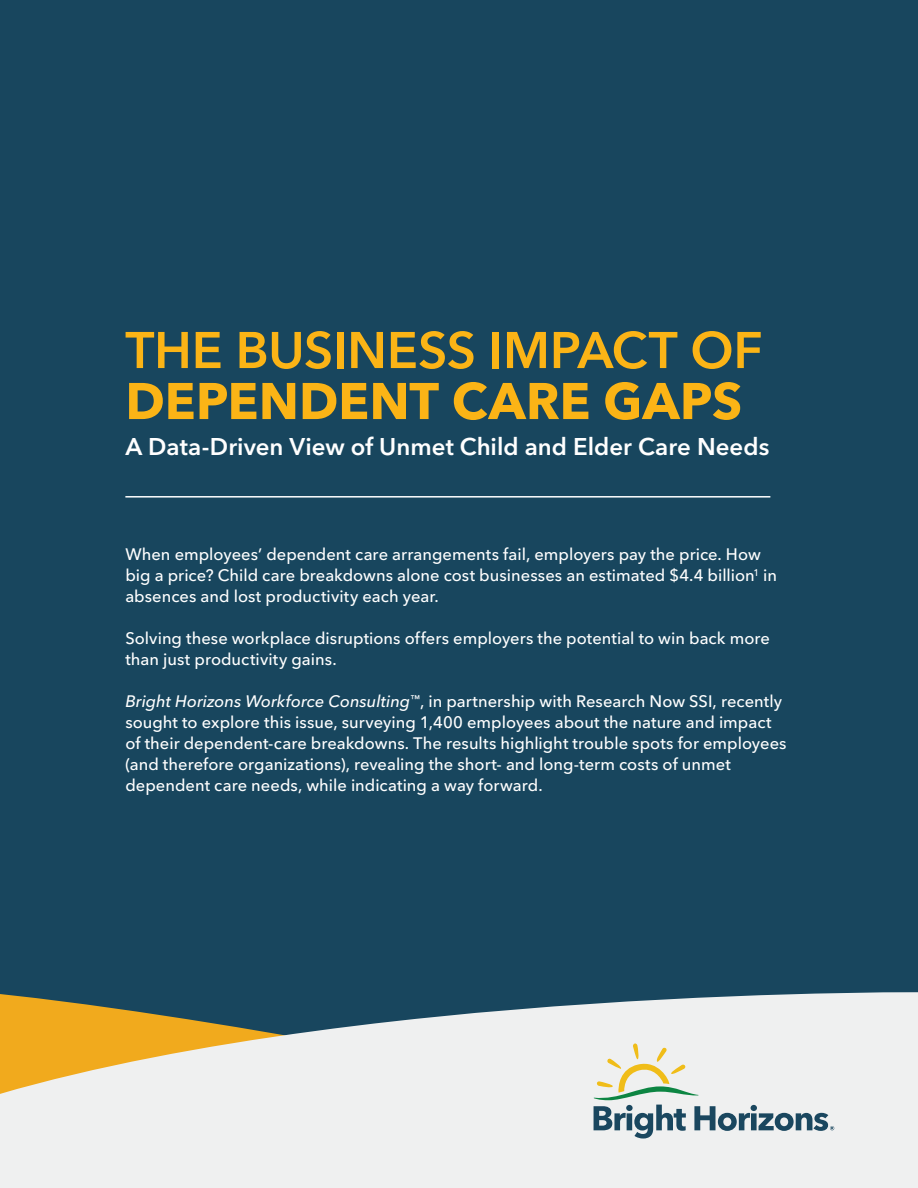
<style>
.page{position:relative;width:918px;height:1188px;background:#18465e}
.page>*{position:absolute;margin:0;border:0;box-sizing:border-box;transform-origin:0 0}
.body_copy_brief{font:600 51px/51px "Avenir Next LT Pro";letter-spacing:-.005em;color:#fbb416}
.body_copy_brief-2{font:600 24px "Avenir Next LT Pro";color:#fff}
.body_copy_brief-3{font:500 16.5px/21px "Avenir Next LT Pro";color:#fff}
.s1{font-weight:700}
.s2{font-style:italic}
</style>
<div class="page">
<svg style="left:0;top:992px;width:918px;height:196px;background:#dad9cf"></svg>
<svg style="left:594px;top:1043px;width:240px;height:96px;background:#cfd6d4"></svg>
<hr style="left:125px;top:496px;width:645px;height:2px;background:#fff">
<p class="body_copy_brief" style="left:125px;top:325px;width:639px">THE BUSINESS IMPACT OF<br><span class="s1">DEPENDENT CARE GAPS</span></p>
<p class="body_copy_brief-2" style="left:125px;top:432px;width:646px">A Data-Driven View of Unmet Child and Elder Care Needs</p>
<p class="body_copy_brief-3" style="left:125px;top:544px;width:653px">When employees’ dependent care arrangements fail, employers pay the price. How big a price? Child care breakdowns alone cost businesses an estimated $4.4 billion<sup>1</sup> in absences and lost productivity each year.</p>
<p class="body_copy_brief-3" style="left:125px;top:628px;width:646px">Solving these workplace disruptions offers employers the potential to win back more than just productivity gains.</p>
<p class="body_copy_brief-3" style="left:125px;top:691px;width:663px"><span class="s2">Bright Horizons Workforce Consulting</span><sup>™</sup>, in partnership with Research Now SSI, recently sought to explore this issue, surveying 1,400 employees about the nature and impact of their dependent-care breakdowns. The results highlight trouble spots for employees (and therefore organizations), revealing the short- and long-term costs of unmet dependent care needs, while indicating a way forward.</p>
</div>
